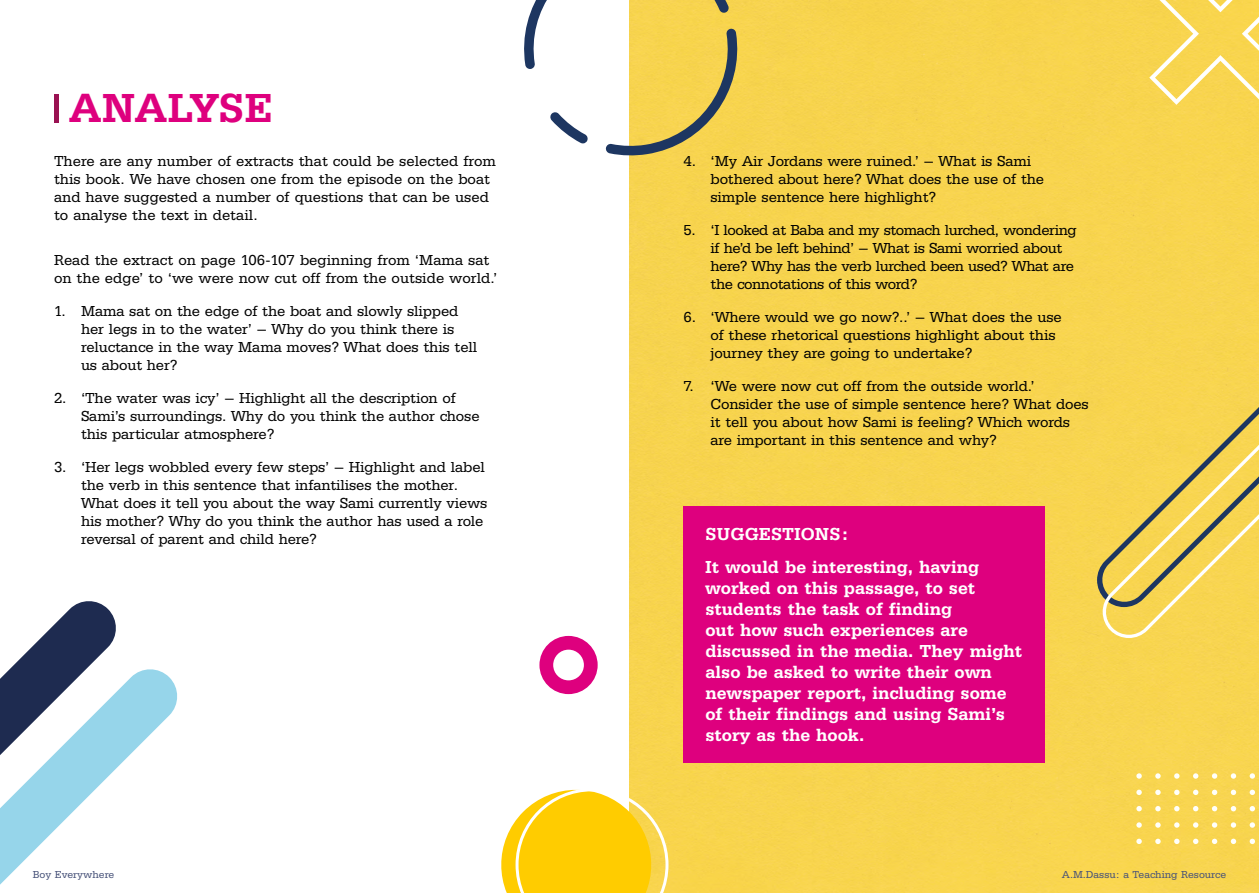
<style>
.page{position:relative;width:1259px;height:893px;background:#fff}
.page>*{position:absolute;margin:0;border:0;box-sizing:border-box;transform-origin:0 0}
.t1{font:500 42px "Serifa BEFOP";letter-spacing:-.01em;color:#de007e}
.t2{font:500 18px/21px "Serifa BEFOP";color:#fff}
.t3{font:15px/18px "Serifa BEFOP";letter-spacing:-.01em;color:#000}
.t4{font:15px/18px "Serifa BEFOP";letter-spacing:-.03em;color:#000}
.t5{font:10.5px "Serifa BEFOP";color:#465178}
</style>
<div class="page">
<div style="left:629px;top:0;width:630px;height:893px;background:#f8d44f"></div>
<svg style="left:1136px;top:773px;width:5px;height:6px"></svg>
<svg style="left:1155px;top:773px;width:5px;height:6px"></svg>
<svg style="left:1174px;top:773px;width:5px;height:6px"></svg>
<svg style="left:1193px;top:773px;width:5px;height:6px"></svg>
<svg style="left:1212px;top:773px;width:5px;height:6px"></svg>
<svg style="left:1230px;top:773px;width:6px;height:6px"></svg>
<svg style="left:1249px;top:773px;width:6px;height:6px"></svg>
<svg style="left:1136px;top:790px;width:5px;height:5px"></svg>
<svg style="left:1155px;top:790px;width:5px;height:5px"></svg>
<svg style="left:1174px;top:790px;width:5px;height:5px"></svg>
<svg style="left:1193px;top:790px;width:5px;height:5px"></svg>
<svg style="left:1212px;top:790px;width:5px;height:5px"></svg>
<svg style="left:1230px;top:790px;width:6px;height:5px"></svg>
<svg style="left:1249px;top:790px;width:6px;height:5px"></svg>
<svg style="left:1136px;top:806px;width:5px;height:5px"></svg>
<svg style="left:1155px;top:806px;width:5px;height:5px"></svg>
<svg style="left:1174px;top:806px;width:5px;height:5px"></svg>
<svg style="left:1193px;top:806px;width:5px;height:5px"></svg>
<svg style="left:1212px;top:806px;width:5px;height:5px"></svg>
<svg style="left:1230px;top:806px;width:6px;height:5px"></svg>
<svg style="left:1249px;top:806px;width:6px;height:5px"></svg>
<svg style="left:1136px;top:822px;width:5px;height:6px"></svg>
<svg style="left:1155px;top:822px;width:5px;height:6px"></svg>
<svg style="left:1174px;top:822px;width:5px;height:6px"></svg>
<svg style="left:1193px;top:822px;width:5px;height:6px"></svg>
<svg style="left:1212px;top:822px;width:5px;height:6px"></svg>
<svg style="left:1230px;top:822px;width:6px;height:6px"></svg>
<svg style="left:1249px;top:822px;width:6px;height:6px"></svg>
<svg style="left:1136px;top:839px;width:5px;height:5px"></svg>
<svg style="left:1155px;top:839px;width:5px;height:5px"></svg>
<svg style="left:1174px;top:838px;width:5px;height:6px"></svg>
<svg style="left:1193px;top:838px;width:5px;height:6px"></svg>
<svg style="left:1211px;top:838px;width:6px;height:6px"></svg>
<svg style="left:1230px;top:838px;width:6px;height:6px"></svg>
<svg style="left:1249px;top:839px;width:6px;height:5px"></svg>
<svg style="left:501px;top:782px;width:167px;height:111px"></svg>
<svg style="left:539px;top:636px;width:58px;height:58px"></svg>
<svg style="left:524px;top:0;width:214px;height:156px"></svg>
<svg style="left:1097px;top:394px;width:162px;height:244px;background:#eccd57"></svg>
<svg style="left:0;top:601px;width:177px;height:284px"></svg>
<hr style="left:54px;top:94px;width:4px;height:28px;background:#9a1252">
<div style="left:683px;top:506px;width:362px;height:256px;background:#de007e"></div>
<svg style="left:1149px;top:0;width:110px;height:105px;background:#f8d962"></svg>
<h1 class="t1" style="left:69px;top:84px;width:206px">ANALYSE</h1>
<p class="t3" style="left:54px;top:152px;width:443px">There are any number of extracts that could be selected from this book. We have chosen one from the episode on the boat and have suggested a number of questions that can be used to analyse the text in detail.</p>
<p class="t3" style="left:54px;top:251px;width:445px">Read the extract on page 106-107 beginning from ‘Mama sat on the edge’ to ‘we were now cut off from the outside world.’</p>
<p class="t3" style="left:81px;top:302px;width:398px;text-indent:-27px">1. Mama sat on the edge of the boat and slowly slipped her legs in to the water’ – Why do you think there is reluctance in the way Mama moves? What does this tell us about her?</p>
<p class="t3" style="left:81px;top:389px;width:400px;text-indent:-27px">2. ‘The water was icy’ – Highlight all the description of<br>Sami’s surroundings. Why do you think the author chose this particular atmosphere?</p>
<p class="t3" style="left:81px;top:457px;width:408px;text-indent:-27px">3. ‘Her legs wobbled every few steps’ – Highlight and label the verb in this sentence that infantilises the mother.<br>What does it tell you about the way Sami currently views his mother? Why do you think the author has used a role reversal of parent and child here?</p>
<p class="t3" style="left:710px;top:152px;width:335px;text-indent:-27px">4. ‘My Air Jordans were ruined.’ – What is Sami bothered about here? What does the use of the simple sentence here highlight?</p>
<p class="t4" style="left:710px;top:221px;width:368px;text-indent:-27px">5. ‘I looked at Baba and my stomach lurched, wondering if he’d be left behind’ – What is Sami worried about here? Why has the verb lurched been used? What are the connotations of this word?</p>
<p class="t3" style="left:710px;top:308px;width:353px;text-indent:-27px">6. ‘Where would we go now?..’ – What does the use of these rhetorical questions highlight about this journey they are going to undertake?</p>
<p class="t3" style="left:710px;top:377px;width:380px;text-indent:-27px">7. ‘We were now cut off from the outside world.’ Consider the use of simple sentence here? What does it tell you about how Sami is feeling? Which words are important in this sentence and why?</p>
<p class="t2" style="left:705px;top:516px;width:275px;line-height:33.8px">SUGGESTIONS:<br>It would be interesting, having</p>
<p class="t2" style="left:705px;top:578px;width:318px">worked on this passage, to set students the task of finding<br>out how such experiences are discussed in the media. They might also be asked to write their own newspaper report, including some of their findings and using Sami’s story as the hook.</p>
<p class="t5" style="left:33px;top:868px;width:83px">Boy Everywhere</p>
<p class="t5" style="left:1062px;top:868px;width:166px">A.M.Dassu: a Teaching Resource</p>
</div>
